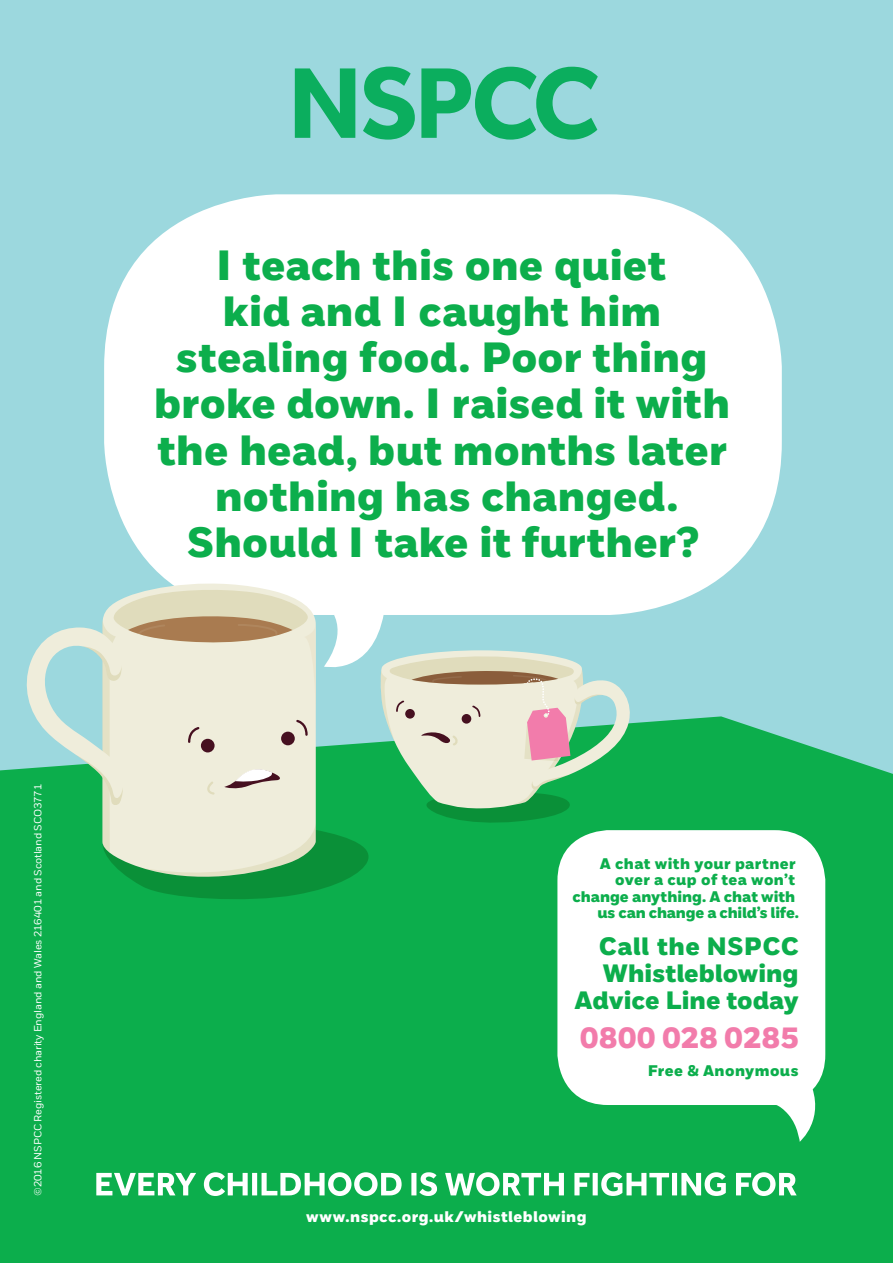
<style>
.page{position:relative;width:893px;height:1263px;background:#fff}
.page>*{position:absolute;margin:0;border:0;box-sizing:border-box;transform-origin:0 0}
.t1{font:42.15px/46.2px "NSPCC Headline";letter-spacing:.005em;color:#0cae4c;text-align:center}
.t2{font:29.25px "NSPCC Headline";letter-spacing:.01em;color:#f27cab}
.t3{font:25.05px/27px "NSPCC Headline";color:#0cae4c;text-align:right}
.t4{font:15.45px/16.4px "NSPCC Headline";letter-spacing:.01em;color:#0cae4c;text-align:right}
.t5{font:15.45px "NSPCC Headline";letter-spacing:.03em;color:#fff}
.t6{font:10.5px "NSPCC";letter-spacing:-.015em;color:#fff}
</style>
<div class="page">
<div style="left:0;top:0;width:893px;height:870px;background:#9cd8de"></div>
<div style="left:0;top:716px;width:893px;height:547px;background:#0cae4c"></div>
<div style="left:104px;top:194px;width:678px;height:421px;background:#fff;border-radius:173px"></div>
<svg style="left:27px;top:548px;width:607px;height:351px"></svg>
<svg style="left:295px;top:67px;width:303px;height:73px"></svg>
<svg style="left:96px;top:1172px;width:701px;height:24px"></svg>
<svg style="left:772px;top:1042px;width:55px;height:100px"></svg>
<div style="left:557px;top:830px;width:268px;height:275px;background:#fff;border-radius:51px"></div>
<p class="t6" style="left:32px;top:1196px;width:414px;rotate:-90deg">©2016 NSPCC Registered charity England and Wales 216401 and Scotland SCO3771</p>
<p class="t1" style="left:154px;top:242px;width:577px">I teach this one quiet<br>kid and I caught him stealing food. Poor thing broke down. I raised it with the head, but months later nothing has changed.<br>Should I take it further?</p>
<p class="t4" style="left:573px;top:855px;width:228px">A chat with your partner over a cup of tea won’t change anything. A chat with us can change a child’s life.</p>
<p class="t3" style="left:575px;top:932px;width:225px">Call the NSPCC<br>Whistleblowing<br>Advice Line today</p>
<p class="t2" style="left:580px;top:1019px;width:220px">0800 028 0285</p>
<p class="t4" style="left:648px;top:1063px;width:152px">Free &amp; Anonymous</p>
<p class="t5" style="left:306px;top:1207px;width:282px">www.nspcc.org.uk/whistleblowing</p>
</div>
